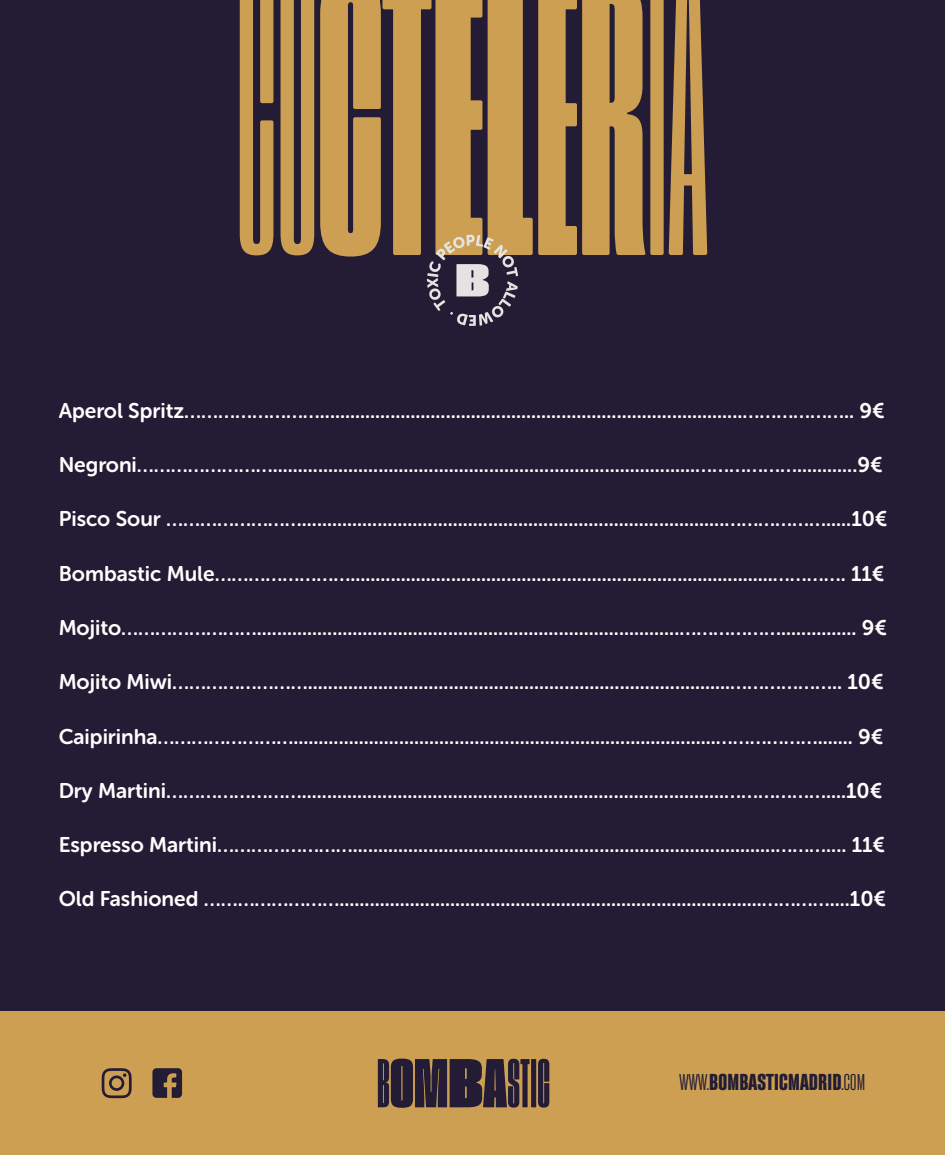
<style>
.page{position:relative;width:945px;height:1155px;background:#fff}
.page>*{position:absolute;margin:0;border:0;box-sizing:border-box;transform-origin:0 0}
.t1{font:200 392.18px "Fixture Ultra";color:#cc9f53}
.t2{font:700 condensed 22.75px "Fixture";letter-spacing:-.02em;color:#231c34}
.t3{font:21.18px "Museo Sans Rounded 700";color:#fff}
.s1{font-weight:400}
.s2{font-weight:500}
.s3{font-weight:300}
</style>
<div class="page">
<div style="left:0;top:0;width:945px;height:1154px;background:#231c34"></div>
<div style="left:0;top:1011px;width:945px;height:143px;background:#cc9f53"></div>
<svg style="left:378px;top:1058px;width:152px;height:49px;background:#433439"></svg>
<div style="left:531px;top:1058px;width:5px;height:48px;background:#231c34"></div>
<svg style="left:538px;top:1058px;width:11px;height:49px"></svg>
<svg style="left:102px;top:1068px;width:30px;height:29px"></svg>
<svg style="left:152px;top:1068px;width:30px;height:29px"></svg>
<svg style="left:427px;top:235px;width:91px;height:91px"></svg>
<h1 class="t1" style="left:236px;top:-82px;width:474px">CO<span class="s1">CT</span><span class="s2">EL</span><span class="s1">ER</span>ÍA</h1>
<p class="t3" style="left:59px;top:398px;width:828px">Aperol Spritz……………………....................................................................................……………….. 9€</p>
<p class="t3" style="left:59px;top:453px;width:826px">Negroni……………………....................................................................................………………............9€</p>
<p class="t3" style="left:59px;top:507px;width:830px">Pisco Sour ……………………....................................................................................……………….....10€</p>
<p class="t3" style="left:59px;top:561px;width:827px">Bombastic Mule……………………....................................................................................…………. 11€</p>
<p class="t3" style="left:59px;top:615px;width:830px">Mojito……………………....................................................................................………………............... 9€</p>
<p class="t3" style="left:59px;top:670px;width:827px">Mojito Miwi……………………....................................................................................……………….. 10€</p>
<p class="t3" style="left:59px;top:724px;width:826px">Caipirinha……………………....................................................................................………………....... 9€</p>
<p class="t3" style="left:59px;top:778px;width:825px">Dry Martini……………………....................................................................................………………....10€</p>
<p class="t3" style="left:59px;top:832px;width:828px">Espresso Martini……………………....................................................................................……….... 11€</p>
<p class="t3" style="left:59px;top:887px;width:829px">Old Fashioned ……………………....................................................................................…………....10€</p>
<p class="t2" style="left:679px;top:1067px;width:188px"><span class="s3">WWW.</span>BOMBASTICMADRID<span class="s3">.COM</span></p>
</div>
